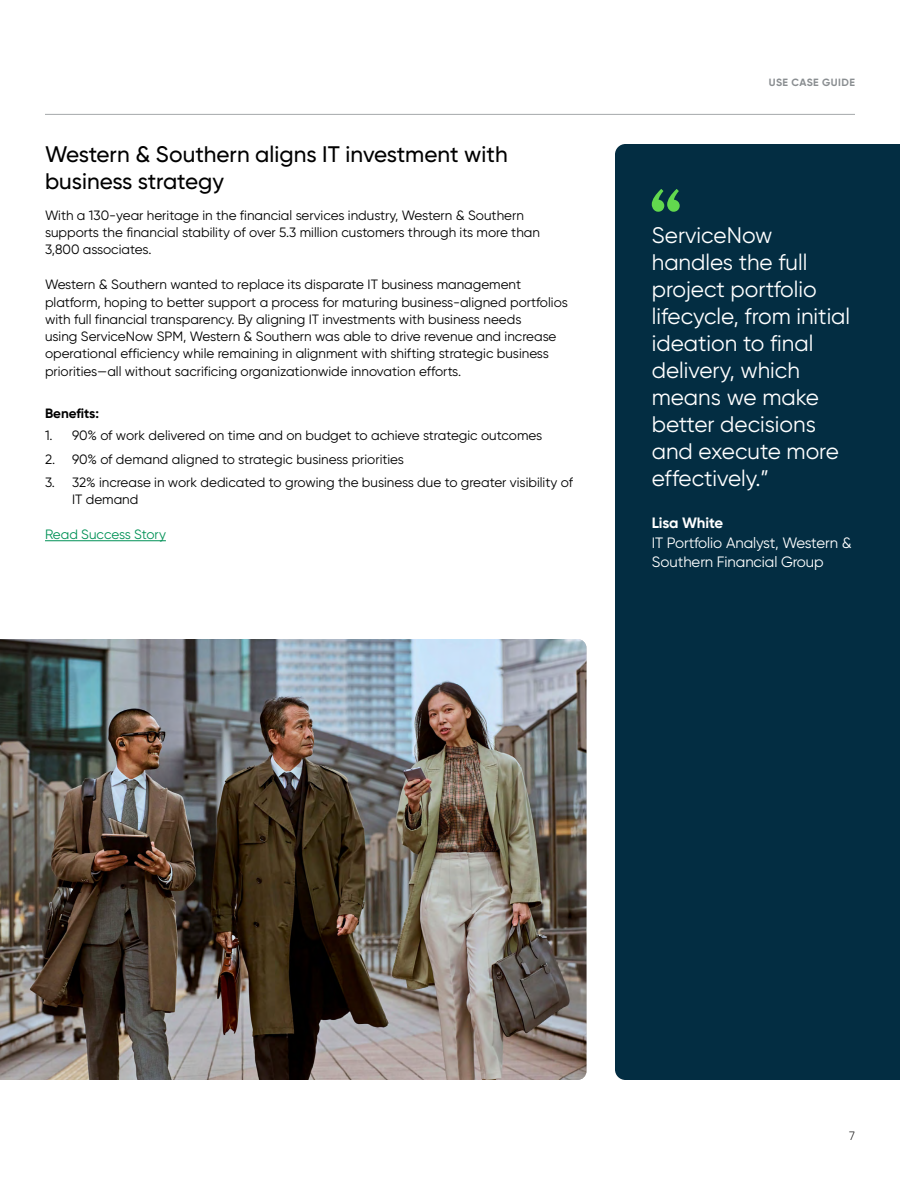
<style>
.page{position:relative;width:900px;height:1200px;background:#fff}
.page>*{position:absolute;margin:0;border:0;box-sizing:border-box;transform-origin:0 0}
.t1{font:22.5px/27px "Gilroy";color:#fff}
.t2{font:500 22.5px/27px "Gilroy";color:#000}
.body_white{font:15px/19.5px "Gilroy";letter-spacing:-.005em;color:#fff}
.body_white-2{font:700 15px "Gilroy";letter-spacing:-.01em;color:#fff}
.Body_Copy{font:13.5px/17.2px "Gilroy";color:#000}
.Body_Copy-2{font:13.5px "Gilroy";letter-spacing:-.005em;color:#009156}
.Headline_2{font:700 13.5px "Gilroy";color:#000}
.t3{font:300 12px "Gilroy";color:#000}
.t4{font:700 10.5px "Gilroy";letter-spacing:.035em;color:#8a8e91}
</style>
<div class="page">
<hr style="left:45px;top:114px;width:810px;height:1px;background:#a5a8aa">
<div style="left:615px;top:144px;width:285px;height:936px;background:#032d42"></div>
<hr style="left:45px;top:540px;width:121px;height:1px;background:#009156">
<svg style="left:652px;top:189px;width:28px;height:23px"></svg>
<img style="left:0;top:639px;width:586px;height:441px">
<h2 class="t2" style="left:45px;top:140px;width:464px">Western &amp; Southern aligns IT investment with business strategy</h2>
<p class="Body_Copy" style="left:45px;top:206px;width:497px">With a 130-year heritage in the financial services industry, Western &amp; Southern supports the financial stability of over 5.3 million customers through its more than<br>3,800 associates.</p>
<p class="Body_Copy" style="left:45px;top:276px;width:524px">Western &amp; Southern wanted to replace its disparate IT business management platform, hoping to better support a process for maturing business-aligned portfolios with full financial transparency. By aligning IT investments with business needs<br>using ServiceNow SPM, Western &amp; Southern was able to drive revenue and increase operational efficiency while remaining in alignment with shifting strategic business priorities—all without sacrificing organizationwide innovation efforts.</p>
<p class="Headline_2" style="left:45px;top:405px;width:55px">Benefits:</p>
<p class="Body_Copy" style="left:45px;top:427px;width:499px">1. 90% of work delivered on time and on budget to achieve strategic outcomes</p>
<p class="Body_Copy" style="left:45px;top:450px;width:361px">2. 90% of demand aligned to strategic business priorities</p>
<p class="Body_Copy" style="left:72px;top:473px;width:503px;text-indent:-27px">3. 32% increase in work dedicated to growing the business due to greater visibility of<br>IT demand</p>
<p class="Body_Copy-2" style="left:45px;top:526px;width:122px">Read Success Story</p>
<p class="t4" style="left:769px;top:76px;width:88px">USE CASE GUIDE</p>
<p class="t1" style="left:652px;top:222px;width:200px">ServiceNow handles the full project portfolio lifecycle, from initial ideation to final delivery, which means we make better decisions and execute more effectively.”</p>
<p class="body_white-2" style="left:652px;top:514px;width:73px">Lisa White</p>
<p class="body_white" style="left:652px;top:533px;width:201px">IT Portfolio Analyst, Western &amp;<br>Southern Financial Group</p>
<p class="t3" style="left:849px;top:1128px;width:7px">7</p>
</div>
